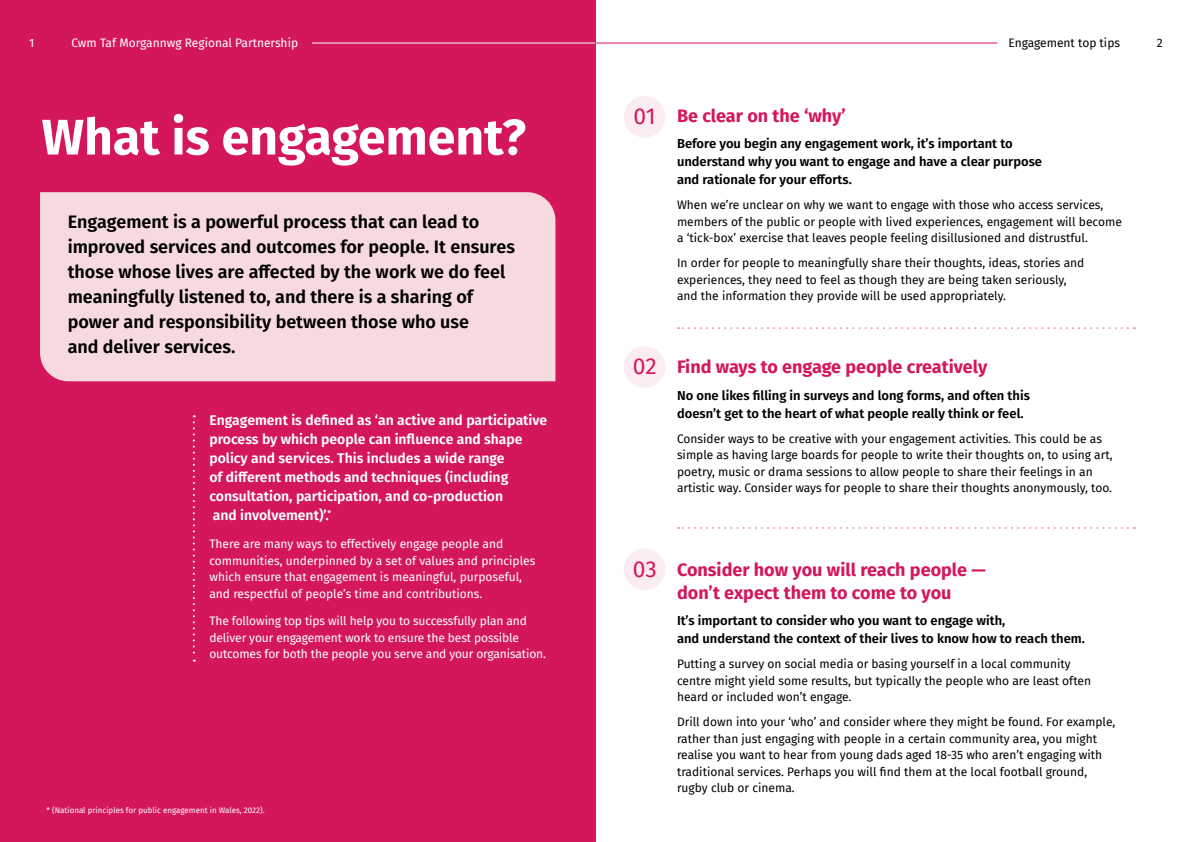
<style>
.page{position:relative;width:1191px;height:842px;background:#fff}
.page>*{position:absolute;margin:0;border:0;box-sizing:border-box;transform-origin:0 0}
.t1{font:700 50px "Fira Sans";color:#fff}
.t2{font:22.8px "Fira Sans";color:#d4175c}
.t3{font:600 18px/25px "Fira Sans";color:#000}
.t4{font:700 18px/23px "Fira Sans";color:#d4175c}
.t5{font:600 14px/19px "Fira Sans";color:#fff}
.t6{font:600 13px/18px "Fira Sans";color:#000}
.t7{font:12px/16.5px "Fira Sans";color:#000}
.t8{font:12px/16.5px "Fira Sans";letter-spacing:-.005em;color:#fff}
.t9{font:8px "Fira Sans";color:#fff}
</style>
<div class="page">
<div style="left:624px;top:96px;width:41px;height:42px;background:#fbedef;border-radius:50%"></div>
<div style="left:624px;top:346px;width:41px;height:42px;background:#fbedef;border-radius:50%"></div>
<div style="left:624px;top:548px;width:41px;height:42px;background:#fbedef;border-radius:50%"></div>
<div style="left:0;top:0;width:595px;height:842px;background:#d4175c"></div>
<div style="left:40px;top:192px;width:515px;height:189px;background:#f7dade"></div>
<svg style="left:193px;top:415px;width:2px;height:247px"></svg>
<svg style="left:678px;top:327px;width:450px;height:2px"></svg>
<svg style="left:678px;top:527px;width:450px;height:2px"></svg>
<hr style="left:596px;top:43px;width:401px;height:1px;background:#d4175c">
<hr style="left:312px;top:43px;width:283px;height:1px;background:#fff">
<p class="t8" style="left:29px;top:34px;width:7px">1</p>
<p class="t8" style="left:72px;top:34px;width:228px">Cwm Taf Morgannwg Regional Partnership</p>
<p class="t7" style="left:1008px;top:34px;width:113px">Engagement top tips</p>
<p class="t7" style="left:1156px;top:34px;width:7px">2</p>
<h1 class="t1" style="left:42px;top:95px;width:486px">What is engagement?</h1>
<p class="t3" style="left:68px;top:208px;width:449px">Engagement is a powerful process that can lead to improved services and outcomes for people. It ensures those whose lives are affected by the work we do feel meaningfully listened to, and there is a sharing of power and responsibility between those who use<br>and deliver services.</p>
<p class="t5" style="left:209px;top:410px;width:339px">Engagement is defined as ‘an active and participative process by which people can influence and shape policy and services. This includes a wide range<br>of different methods and techniques (including consultation, participation, and co-production<br>and involvement)’.<sup>*</sup></p>
<p class="t8" style="left:209px;top:535px;width:327px">There are many ways to effectively engage people and communities, underpinned by a set of values and principles which ensure that engagement is meaningful, purposeful, and respectful of people’s time and contributions.</p>
<p class="t8" style="left:209px;top:613px;width:338px">The following top tips will help you to successfully plan and deliver your engagement work to ensure the best possible outcomes for both the people you serve and your organisation.</p>
<p class="t9" style="left:46px;top:805px;width:220px">* (National principles for public engagement in Wales, 2022).</p>
<h2 class="t2" style="left:633px;top:99px;width:24px">01</h2>
<h3 class="t4" style="left:677px;top:103px;width:170px">Be clear on the ‘why’</h3>
<p class="t6" style="left:677px;top:134px;width:366px">Before you begin any engagement work, it’s important to understand why you want to engage and have a clear purpose and rationale for your efforts.</p>
<p class="t7" style="left:677px;top:196px;width:446px">When we’re unclear on why we want to engage with those who access services, members of the public or people with lived experiences, engagement will become a ‘tick-box’ exercise that leaves people feeling disillusioned and distrustful.</p>
<p class="t7" style="left:677px;top:254px;width:409px">In order for people to meaningfully share their thoughts, ideas, stories and experiences, they need to feel as though they are being taken seriously, and the information they provide will be used appropriately.</p>
<h2 class="t2" style="left:633px;top:349px;width:25px">02</h2>
<h3 class="t4" style="left:677px;top:354px;width:312px">Find ways to engage people creatively</h3>
<p class="t6" style="left:677px;top:385px;width:354px">No one likes filling in surveys and long forms, and often this doesn’t get to the heart of what people really think or feel.</p>
<p class="t7" style="left:677px;top:430px;width:437px">Consider ways to be creative with your engagement activities. This could be as simple as having large boards for people to write their thoughts on, to using art, poetry, music or drama sessions to allow people to share their feelings in an artistic way. Consider ways for people to share their thoughts anonymously, too.</p>
<h2 class="t2" style="left:633px;top:551px;width:25px">03</h2>
<h3 class="t4" style="left:677px;top:557px;width:310px">Consider how you will reach people — don’t expect them to come to you</h3>
<p class="t6" style="left:677px;top:611px;width:409px">It’s important to consider who you want to engage with,<br>and understand the context of their lives to know how to reach them.</p>
<p class="t7" style="left:677px;top:655px;width:415px">Putting a survey on social media or basing yourself in a local community centre might yield some results, but typically the people who are least often heard or included won’t engage.</p>
<p class="t7" style="left:677px;top:713px;width:440px">Drill down into your ‘who’ and consider where they might be found. For example, rather than just engaging with people in a certain community area, you might realise you want to hear from young dads aged 18-35 who aren’t engaging with traditional services. Perhaps you will find them at the local football ground, rugby club or cinema.</p>
</div>
